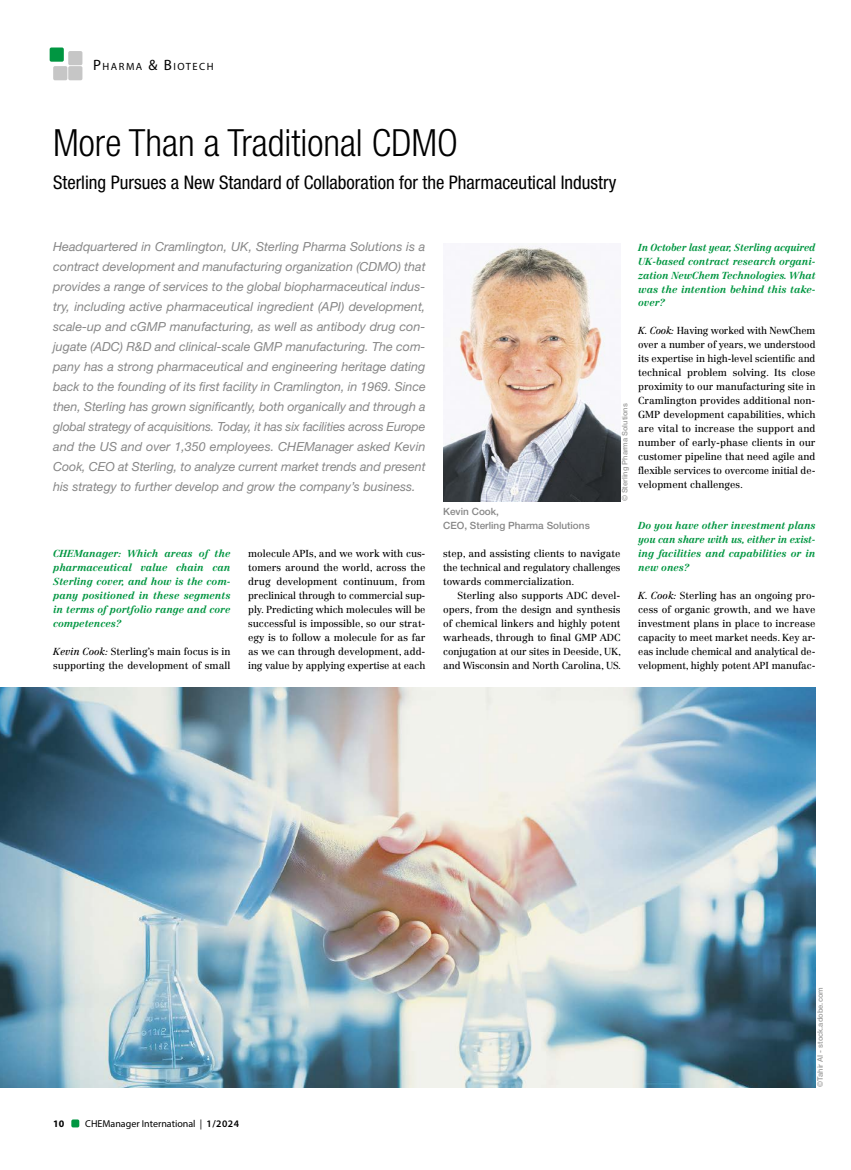
<style>
.page{position:relative;width:851px;height:1170px;background:#fff}
.page>*{position:absolute;margin:0;border:0;box-sizing:border-box;transform-origin:0 0}
.t1{font:300 condensed 37.5px "Helvetica Neue LT Std";color:#000}
.t2{font:condensed 18.75px "Helvetica Neue LT Std";color:#000}
.t3{font:italic 12.5px/20px "Helvetica Neue LT Std";color:#878787;text-align:justify}
.t4{font:10.5px "Myriad Pro";letter-spacing:.145em;color:#000}
.t5{font:10px/13.9px "Centennial LT Std";letter-spacing:-.01em;color:#000;text-align:justify}
.t6{font:italic 700 10px/13.9px "Centennial LT Std";color:#009641;text-align:justify}
.t7{font:500 10px/13.9px "Helvetica Neue LT Std";color:#878787}
.t8{font:10px "Myriad Pro";color:#000}
.t9{font:700 10px "Myriad Pro";color:#000}
.t10{font:500 7.5px "Helvetica Neue LT Std";color:#9d9d9c}
.s1{font-size:15px}
.s2{font-style:italic}
.s3{font-weight:600}
</style>
<div class="page">
<img style="left:443px;top:246px;width:177px;height:255px">
<img style="left:0;top:687px;width:815px;height:400px">
<div style="left:71px;top:1119px;width:8px;height:8px;background:#009641;border-radius:2px"></div>
<div style="left:50px;top:47px;width:14px;height:15px;background:#009641;border-radius:2px"></div>
<div style="left:53px;top:66px;width:14px;height:14px;background:#c6c6c6;border-radius:2px"></div>
<div style="left:68px;top:51px;width:14px;height:14px;background:#c6c6c6;border-radius:2px"></div>
<div style="left:68px;top:66px;width:14px;height:14px;background:#c6c6c6;border-radius:2px"></div>
<p class="t4" style="left:93px;top:60px;width:122px"><span class="s1">P</span>HARMA <span class="s1">&amp; B</span>IOTECH</p>
<h1 class="t1" style="left:53px;top:121px;width:406px">More Than a Traditional CDMO</h1>
<h2 class="t2" style="left:53px;top:172px;width:564px">Sterling Pursues a New Standard of Collaboration for the Pharmaceutical Industry</h2>
<p class="t3" style="left:53px;top:236px;width:374px">Headquartered in Cramlington, UK, Sterling Pharma Solutions is a contract development and manufacturing organization (CDMO) that provides a range of services to the global biopharmaceutical indus&shy;try, including active pharmaceutical ingredient (API) development, scale-up and cGMP manufacturing, as well as antibody drug con&shy;jugate (ADC) R&amp;D and clinical-scale GMP manufacturing. The com&shy;pany has a strong pharmaceutical and engineering heritage dating back to the founding of its first facility in Cramlington, in 1969. Since then, Sterling has grown significantly, both organically and through a global strategy of acquisitions. Today, it has six facilities across Europe and the US and over 1,350 employees. CHEManager asked Kevin Cook, CEO at Sterling, to analyze current market trends and present his strategy to further develop and grow the company’s business.</p>
<p class="t7" style="left:443px;top:505px;width:148px">Kevin Cook,<br>CEO, Sterling Pharma Solutions</p>
<p class="t10" style="left:620px;top:501px;width:99px;rotate:-90deg">© Sterling Pharma Solutions</p>
<p class="t6" style="left:53px;top:546px;width:179px">CHEManager: Which areas of the pharmaceutical value chain can Sterling cover, and how is the com&shy;pany positioned in these segments in terms of portfolio range and core competences?</p>
<p class="t5" style="left:53px;top:644px;width:179px"><span class="s2">Kevin Cook:</span> Sterling’s main focus is in supporting the development of small</p>
<p class="t5" style="left:248px;top:546px;width:179px">molecule APIs, and we work with cus&shy;tomers around the world, across the drug development continuum, from preclinical through to commercial sup&shy;ply. Predicting which molecules will be successful is impossible, so our strat&shy;egy is to follow a molecule for as far as we can through development, add&shy;ing value by applying expertise at each</p>
<p class="t5" style="left:443px;top:546px;width:179px">step, and assisting clients to navigate the technical and regulatory challenges towards commercialization.</p>
<p class="t5" style="left:443px;top:588px;width:179px;text-indent:14px">Sterling also supports ADC devel&shy;opers, from the design and synthesis of chemical linkers and highly potent warheads, through to final GMP ADC conjugation at our sites in Deeside, UK, and Wisconsin and North Carolina, US.</p>
<p class="t6" style="left:638px;top:240px;width:179px">In October last year, Sterling acquired UK-based contract research organi&shy;zation NewChem Technologies. What was the intention behind this take&shy;over?</p>
<p class="t5" style="left:638px;top:324px;width:179px"><span class="s2">K. Cook:</span> Having worked with NewChem over a number of years, we understood its expertise in high-level scientific and technical problem solving. Its close proximity to our manufacturing site in Cramlington provides additional non-GMP development capabilities, which are vital to increase the support and number of early-phase clients in our customer pipeline that need agile and flexible services to overcome initial de&shy;velopment challenges.</p>
<p class="t6" style="left:638px;top:519px;width:179px">Do you have other investment plans you can share with us, either in exist&shy;ing facilities and capabilities or in new ones?</p>
<p class="t5" style="left:638px;top:588px;width:179px"><span class="s2">K. Cook:</span> Sterling has an ongoing pro&shy;cess of organic growth, and we have investment plans in place to increase capacity to meet market needs. Key ar&shy;eas include chemical and analytical de&shy;velopment, highly potent API manufac-</p>
<p class="t9" style="left:53px;top:1117px;width:13px">10</p>
<p class="t8" style="left:85px;top:1117px;width:155px">CHEManager International | <span class="s3">1/2024</span></p>
<p class="t10" style="left:815px;top:1086px;width:101px;rotate:-90deg">©Tahir AI - stock.adobe.com</p>
</div>
